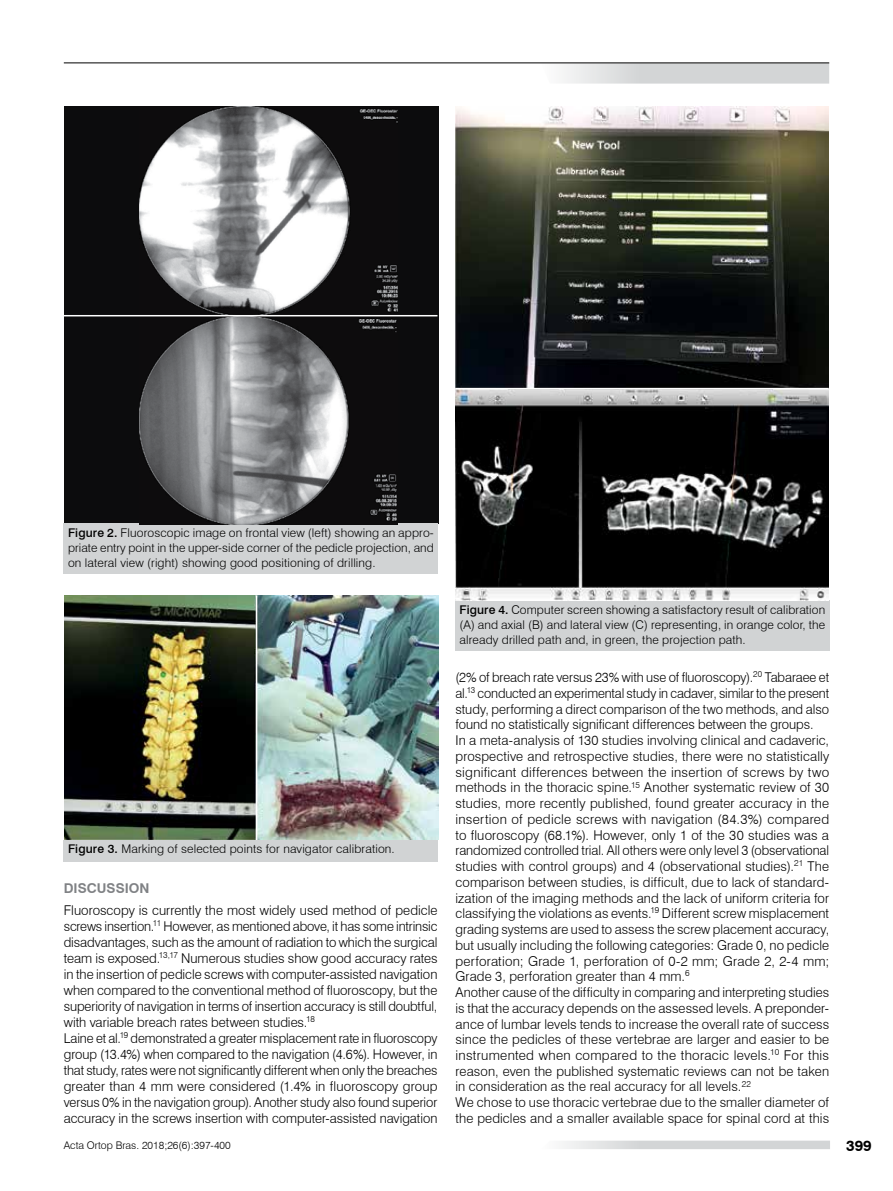
<style>
.page{position:relative;width:893px;height:1191px;background:#fff}
.page>*{position:absolute;margin:0;border:0;box-sizing:border-box;transform-origin:0 0}
.t1{font:700 15px "Swiss 721 BT";color:#000}
.t2{font:300 13.5px/15.8px "Swiss 721 BT";color:#000;scale:.96 1}
.t3{font:300 13.5px/15.9px "Swiss 721 BT";color:#000}
.t4{font:700 13.5px "Swiss 721 BT";color:#808285}
.t5{font:300 12px/15px "Swiss 721 BT";letter-spacing:.01em;color:#000;text-align:justify}
.t6{font:300 10.5px "Swiss 721 BT";color:#000}
.s1{font-weight:500}
</style>
<div class="page">
<svg style="left:563px;top:64px;width:266px;height:20px;background:#d8dadb"></svg>
<svg style="left:563px;top:1140px;width:267px;height:9px"></svg>
<hr style="left:64px;top:63px;width:765px;height:1px;background:#000">
<div style="left:64px;top:106px;width:375px;height:418px;background:#0c0c0d"></div>
<div style="left:64px;top:840px;width:374px;height:21px;background:#d1d3d4"></div>
<div style="left:455px;top:600px;width:375px;height:51px;background:#d1d3d4"></div>
<div style="left:64px;top:524px;width:374px;height:50px;background:#d1d3d4"></div>
<img style="left:140px;top:106px;width:258px;height:418px">
<hr style="left:64px;top:315px;width:373px;height:1px;background:#fff">
<img style="left:64px;top:595px;width:375px;height:245px">
<hr style="left:256px;top:595px;width:1px;height:245px;background:#fff">
<img style="left:455px;top:107px;width:374px;height:493px">
<hr style="left:455px;top:388px;width:374px;height:1px;background:#fff">
<p class="t5" style="left:68px;top:525px;width:367px"><span class="s1">Figure 2.</span> Fluoroscopic image on frontal view (left) showing an appro&shy;priate entry point in the upper-side corner of the pedicle projection, and on lateral view (right) showing good positioning of drilling.</p>
<p class="t5" style="left:68px;top:841px;width:328px"><span class="s1">Figure 3.</span> Marking of selected points for navigator calibration.</p>
<p class="t4" style="left:64px;top:880px;width:87px">DISCUSSION</p>
<p class="t3" style="left:64px;top:902px;width:375px">Fluoroscopy is currently the most widely used method of pedicle screws insertion.<sup>11</sup> However, as mentioned above, it has some intrinsic disadvantages, such as the amount of radiation to which the surgical team is exposed.<sup>13,17</sup> Numerous studies show good accuracy rates in the insertion of pedicle screws with computer-assisted navigation when compared to the conventional method of fluoroscopy, but the superiority of navigation in terms of insertion accuracy is still doubtful, with variable breach rates between studies.<sup>18<br></sup>Laine et al.<sup>19</sup> demonstrated a greater misplacement rate in fluoroscopy group (13.4%) when compared to the navigation (4.6%). However, in that study, rates were not significantly different when only the breaches greater than 4 mm were considered (1.4% in fluoroscopy group versus 0% in the navigation group). Another study also found superior accuracy in the screws insertion with computer-assisted navigation</p>
<p class="t6" style="left:64px;top:1138px;width:168px">Acta Ortop Bras. 2018;26(6):397-400</p>
<p class="t5" style="left:459px;top:601px;width:367px"><span class="s1">Figure 4.</span> Computer screen showing a satisfactory result of calibration (A) and axial (B) and lateral view (C) representing, in orange color, the already drilled path and, in green, the projection path.</p>
<p class="t2" style="left:455px;top:669px;width:391px">(2% of breach rate versus 23% with use of fluoroscopy).<sup>20</sup> Tabaraee et al.<sup>13</sup> conducted an experimental study in cadaver, similar to the present study, performing a direct comparison of the two methods, and also found no statistically significant differences between the groups.<br>In a meta-analysis of 130 studies involving clinical and cadaveric, prospective and retrospective studies, there were no statistically significant differences between the insertion of screws by two methods in the thoracic spine.<sup>15</sup> Another systematic review of 30 studies, more recently published, found greater accuracy in the insertion of pedicle screws with navigation (84.3%) compared to fluoroscopy (68.1%). However, only 1 of the 30 studies was a randomized controlled trial. All others were only level 3 (observational studies with control groups) and 4 (observational studies).<sup>21</sup> The comparison between studies, is difficult, due to lack of standard&shy;ization of the imaging methods and the lack of uniform criteria for classifying the violations as events.<sup>19</sup> Different screw misplacement grading systems are used to assess the screw placement accuracy, but usually including the following categories: Grade 0, no pedicle perforation; Grade 1, perforation of 0-2 mm; Grade 2, 2-4 mm; Grade 3, perforation greater than 4 mm.<sup>6<br></sup>Another cause of the difficulty in comparing and interpreting studies is that the accuracy depends on the assessed levels. A preponder&shy;ance of lumbar levels tends to increase the overall rate of success since the pedicles of these vertebrae are larger and easier to be instrumented when compared to the thoracic levels.<sup>10</sup> For this reason, even the published systematic reviews can not be taken in consideration as the real accuracy for all levels.<sup>22<br></sup>We chose to use thoracic vertebrae due to the smaller diameter of the pedicles and a smaller available space for spinal cord at this</p>
<p class="t1" style="left:846px;top:1136px;width:27px">399</p>
</div>
